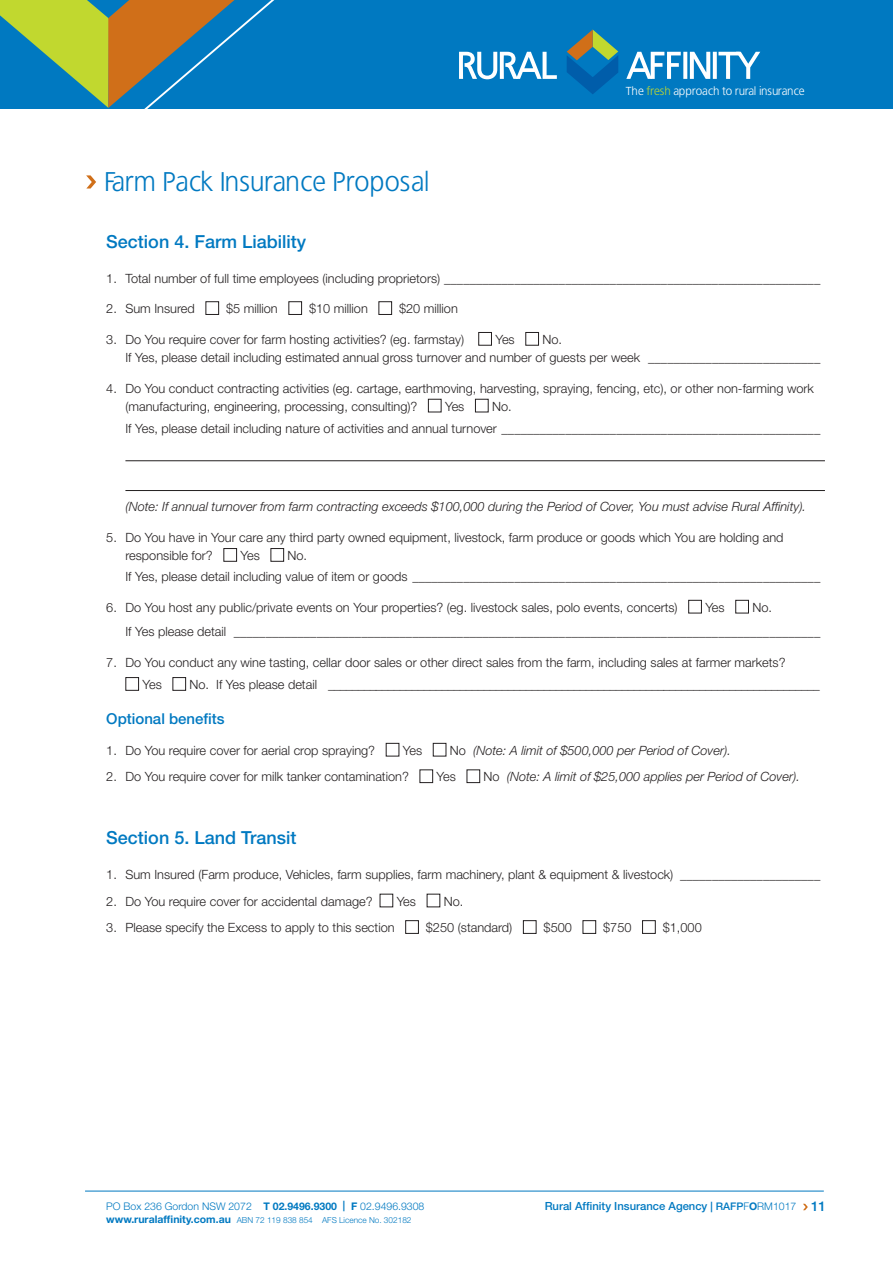
<style>
.page{position:relative;width:893px;height:1263px;background:#fff}
.page>*{position:absolute;margin:0;border:0;box-sizing:border-box;transform-origin:0 0}
.t1{font:27px "Bastardus Sans";color:#0079c1}
.t2{font:500 18px "Helvetica Neue";color:#0079c1}
.t3{font:500 15px "Helvetica Neue";color:#0079c1}
.t4{font:300 12.75px/18px "Helvetica Neue";color:#231f20}
.t5{font:italic 300 12.75px "Helvetica Neue";color:#231f20}
.t6{font:11.55px "Bastardus Sans";color:#fff}
.t7{font:500 11.25px "Helvetica Neue";color:#0079c1}
.t8{font:300 10.5px "Helvetica Neue";color:#0079c1}
.t9{font:300 8.25px "Helvetica Neue";color:#0079c1}
.s1{color:#c1d82f}
.s2{font-style:normal}
.s3{font-weight:700}
.s4{font-size:10.5px}
.s5{font-weight:300;font-size:10.5px}
.s6{font-weight:700;font-size:10.5px}
.s7{font-size:13.5px}
</style>
<div class="page">
<div style="left:0;top:0;width:893px;height:109px;background:#0079c1"></div>
<svg style="left:0;top:0;width:275px;height:109px"></svg>
<svg style="left:459px;top:52px;width:98px;height:27px"></svg>
<svg style="left:626px;top:52px;width:134px;height:27px"></svg>
<svg style="left:567px;top:30px;width:51px;height:64px"></svg>
<svg style="left:86px;top:175px;width:10px;height:14px"></svg>
<hr style="left:85px;top:1191px;width:739px;height:1px;background:#0079c1">
<svg style="left:803px;top:1204px;width:5px;height:6px"></svg>
<div style="left:205px;top:301px;width:14px;height:14px;border:1px solid #231f20"></div>
<div style="left:288px;top:301px;width:14px;height:14px;border:1px solid #231f20"></div>
<div style="left:378px;top:301px;width:14px;height:14px;border:1px solid #231f20"></div>
<div style="left:478px;top:332px;width:14px;height:14px;border:1px solid #231f20"></div>
<div style="left:525px;top:332px;width:14px;height:14px;border:1px solid #231f20"></div>
<div style="left:428px;top:399px;width:13px;height:13px;border:1px solid #231f20"></div>
<div style="left:475px;top:399px;width:14px;height:13px;border:1px solid #231f20"></div>
<hr style="left:125px;top:460px;width:700px;height:1px;background:#231f20">
<hr style="left:125px;top:490px;width:700px;height:1px;background:#231f20">
<div style="left:223px;top:548px;width:14px;height:14px;border:1px solid #231f20"></div>
<div style="left:270px;top:548px;width:14px;height:14px;border:1px solid #231f20"></div>
<div style="left:688px;top:600px;width:14px;height:13px;border:1px solid #231f20"></div>
<div style="left:735px;top:600px;width:14px;height:13px;border:1px solid #231f20"></div>
<div style="left:125px;top:677px;width:14px;height:14px;border:1px solid #231f20"></div>
<div style="left:172px;top:677px;width:14px;height:14px;border:1px solid #231f20"></div>
<div style="left:386px;top:743px;width:13px;height:13px;border:1px solid #231f20"></div>
<div style="left:433px;top:743px;width:13px;height:13px;border:1px solid #231f20"></div>
<div style="left:420px;top:769px;width:13px;height:14px;border:1px solid #231f20"></div>
<div style="left:467px;top:769px;width:13px;height:14px;border:1px solid #231f20"></div>
<div style="left:405px;top:920px;width:14px;height:14px;border:1px solid #231f20"></div>
<div style="left:523px;top:920px;width:13px;height:14px;border:1px solid #231f20"></div>
<div style="left:583px;top:920px;width:13px;height:14px;border:1px solid #231f20"></div>
<div style="left:642px;top:920px;width:14px;height:14px;border:1px solid #231f20"></div>
<h1 class="t1" style="left:104px;top:166px;width:327px">Farm Pack Insurance Proposal</h1>
<p class="t6" style="left:626px;top:84px;width:180px">The <span class="s1">fresh</span> approach to rural insurance</p>
<h2 class="t2" style="left:106px;top:235px;width:201px">Section 4. Farm Liability</h2>
<p class="t4" style="left:106px;top:270px;width:716px">1. Total number of full time employees (including proprietors) ___________________________________________________________</p>
<p class="t4" style="left:106px;top:301px;width:90px">2. Sum Insured</p>
<p class="t4" style="left:226px;top:301px;width:53px">$5 million</p>
<p class="t4" style="left:309px;top:301px;width:60px">$10 million</p>
<p class="t4" style="left:399px;top:301px;width:60px">$20 million</p>
<p class="t4" style="left:106px;top:332px;width:359px">3. Do You require cover for farm hosting activities? (eg. farmstay)</p>
<p class="t4" style="left:495px;top:332px;width:21px">Yes</p>
<p class="t4" style="left:125px;top:332px;width:696px;text-indent:417px">No.<br>If Yes, please detail including estimated annual gross turnover and number of guests per week ___________________________</p>
<p class="t4" style="left:125px;top:380px;width:690px;text-indent:-19px">4. Do You conduct contracting activities (eg. cartage, earthmoving, harvesting, spraying, fencing, etc), or other non-farming work (manufacturing, engineering, processing, consulting)?</p>
<p class="t4" style="left:125px;top:396px;width:696px;line-height:22.2px;text-indent:367px">No.<br>If Yes, please detail including nature of activities and annual turnover __________________________________________________</p>
<p class="t4" style="left:445px;top:398px;width:21px">Yes</p>
<p class="t5" style="left:125px;top:502px;width:682px">(Note: If annual turnover from farm contracting exceeds $100,000 during the Period of Cover, You must advise Rural Affinity).</p>
<p class="t4" style="left:125px;top:530px;width:660px;text-indent:-19px">5. Do You have in Your care any third party owned equipment, livestock, farm produce or goods which You are holding and responsible for?</p>
<p class="t4" style="left:125px;top:546px;width:696px;line-height:21px;text-indent:162px">No.<br>If Yes, please detail including value of item or goods ________________________________________________________________</p>
<p class="t4" style="left:106px;top:600px;width:573px">6. Do You host any public/private events on Your properties? (eg. livestock sales, polo events, concerts)</p>
<p class="t4" style="left:705px;top:600px;width:21px">Yes</p>
<p class="t4" style="left:240px;top:548px;width:21px">Yes</p>
<p class="t4" style="left:125px;top:597px;width:696px;line-height:24px;text-indent:627px">No.<br>If Yes please detail ____________________________________________________________________________________________</p>
<p class="t4" style="left:142px;top:652px;width:645px;line-height:22.5px;text-indent:-36px">7. Do You conduct any wine tasting, cellar door sales or other direct sales from the farm, including sales at farmer markets?<br>Yes</p>
<p class="t4" style="left:190px;top:677px;width:632px">No. If Yes please detail __________________________________________________________________________________</p>
<p class="t3" style="left:106px;top:713px;width:120px">Optional benefits</p>
<p class="t4" style="left:106px;top:743px;width:270px">1. Do You require cover for aerial crop spraying?</p>
<p class="t4" style="left:403px;top:743px;width:21px">Yes</p>
<p class="t5" style="left:450px;top:746px;width:283px"><span class="s2">No</span> (Note: A limit of $500,000 per Period of Cover).</p>
<p class="t4" style="left:106px;top:769px;width:304px">2. Do You require cover for milk tanker contamination?</p>
<p class="t4" style="left:437px;top:769px;width:21px">Yes</p>
<p class="t5" style="left:484px;top:772px;width:318px"><span class="s2">No</span> (Note: A limit of $25,000 applies per Period of Cover).</p>
<h2 class="t2" style="left:106px;top:831px;width:192px">Section 5. Land Transit</h2>
<p class="t4" style="left:106px;top:867px;width:716px">1. Sum Insured (Farm produce, Vehicles, farm supplies, farm machinery, plant &amp; equipment &amp; livestock) ______________________</p>
<p class="t4" style="left:106px;top:893px;width:268px">2. Do You require cover for accidental damage?</p>
<p class="t4" style="left:397px;top:893px;width:21px">Yes</p>
<p class="t4" style="left:444px;top:893px;width:21px">No.</p>
<p class="t4" style="left:106px;top:920px;width:290px">3. Please specify the Excess to apply to this section</p>
<p class="t4" style="left:426px;top:920px;width:88px">$250 (standard)</p>
<p class="t4" style="left:544px;top:920px;width:30px">$500</p>
<p class="t4" style="left:603px;top:920px;width:30px">$750</p>
<p class="t4" style="left:663px;top:920px;width:40px">$1,000</p>
<p class="t8" style="left:106px;top:1202px;width:320px">PO Box 236 Gordon NSW 2072 <span class="s3">T 02.9496.9300 | F</span> 02.9496.9308</p>
<p class="t7" style="left:545px;top:1202px;width:283px">Rural Affinity Insurance Agency <span class="s4">| RAFP</span><span class="s5">F</span><span class="s6">O</span><span class="s5">RM1017</span> <span class="s7">11</span></p>
<p class="t9" style="left:106px;top:1217px;width:307px"><span class="s6">www.ruralaffinity.com.au</span> ABN 72 119 838 854 AFS Licence No. 302182</p>
</div>
